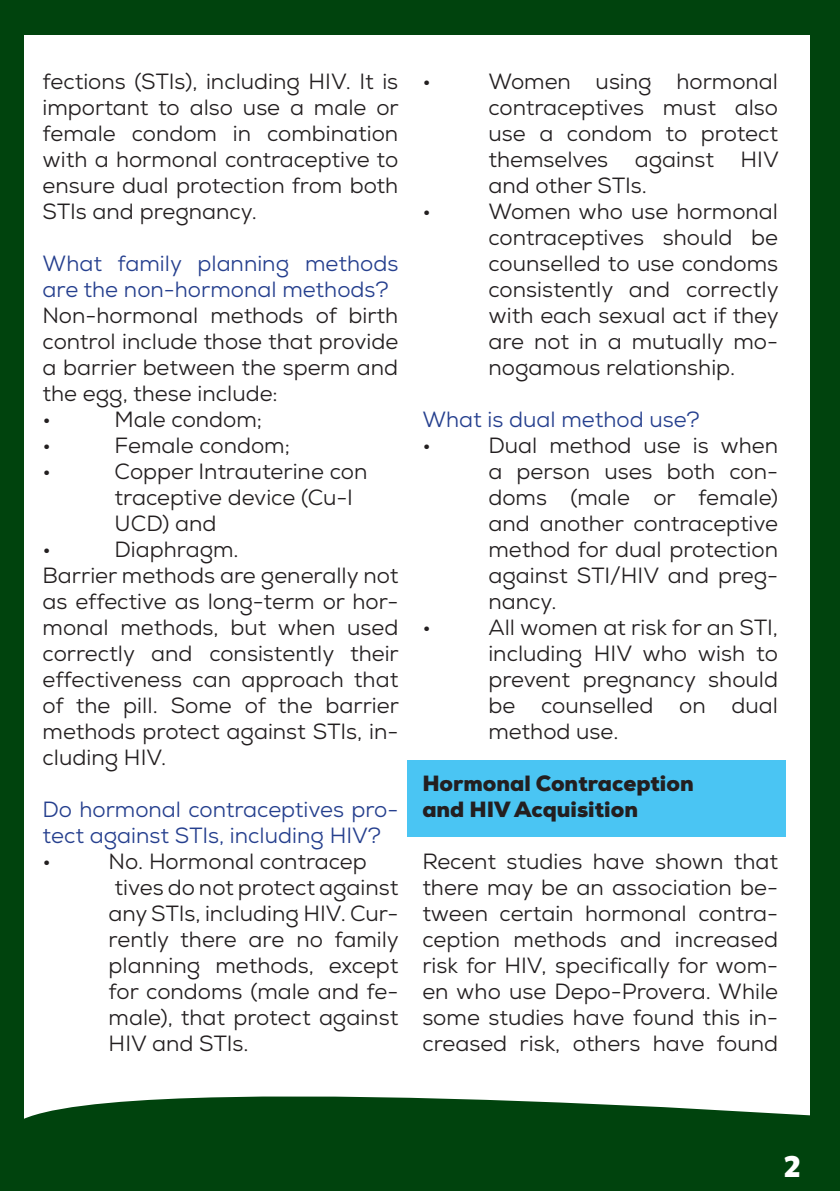
<style>
.page{position:relative;width:840px;height:1191px;background:#fff}
.page>*{position:absolute;margin:0;border:0;box-sizing:border-box;transform-origin:0 0}
.t1{font:900 28px "Clan";color:#fff}
.t2{font:22px/26px "Nexa";color:#231f20;text-align:justify}
.t3{font:22px/26px "Nexa";color:#253f8e}
.t4{font:900 22px/26px "Nexa";color:#231f20}
</style>
<div class="page">
<div style="left:0;top:0;width:839px;height:1191px;background:#00430d"></div>
<div style="left:25px;top:36px;width:784px;height:1083px;background:#fff"></div>
<svg style="left:24px;top:1064px;width:786px;height:55px"></svg>
<div style="left:407px;top:760px;width:378px;height:76px;background:#4ac5f3"></div>
<p class="t2" style="left:43px;top:68px;width:357px">fections (STIs), including HIV. It is important to also use a male or female condom in combination with a hormonal contraceptive to ensure dual protection from both STIs and pregnancy.</p>
<p class="t3" style="left:43px;top:250px;width:357px">What family planning methods are the non-hormonal methods?</p>
<p class="t2" style="left:43px;top:302px;width:357px;text-align:left">Non-hormonal methods of birth control include those that provide a barrier between the sperm and the egg, these include:<br>•</p>
<p class="t2" style="left:115px;top:406px;width:149px">Male condom;</p>
<p class="t2" style="left:43px;top:432px;width:10px">•</p>
<p class="t2" style="left:115px;top:432px;width:177px">Female condom;</p>
<p class="t2" style="left:43px;top:458px;width:10px">•</p>
<p class="t2" style="left:115px;top:458px;width:254px;text-align:left">Copper Intrauterine con traceptive device (Cu-I<br>UCD) and</p>
<p class="t2" style="left:43px;top:536px;width:10px">•</p>
<p class="t2" style="left:43px;top:536px;width:357px;text-align:left;text-indent:72px">Diaphragm.<br>Barrier methods are generally not as effective as long-term or hor&shy;monal methods, but when used correctly and consistently their effectiveness can approach that of the pill. Some of the barrier methods protect against STIs, in&shy;cluding HIV.</p>
<p class="t3" style="left:43px;top:796px;width:357px">Do hormonal contraceptives pro&shy;tect against STIs, including HIV?</p>
<p class="t2" style="left:43px;top:848px;width:10px">•</p>
<p class="t2" style="left:109px;top:848px;width:291px;text-align:left">No. Hormonal contracep tives do not protect against any STIs, including HIV. Cur&shy;rently there are no family planning methods, except for condoms (male and fe&shy;male), that protect against<br>HIV and STIs.</p>
<p class="t2" style="left:422px;top:68px;width:10px">•</p>
<p class="t2" style="left:488px;top:68px;width:292px">Women using hormonal contraceptives must also use a condom to protect themselves against HIV and other STIs.</p>
<p class="t2" style="left:422px;top:198px;width:10px">•</p>
<p class="t2" style="left:488px;top:198px;width:291px">Women who use hormonal contraceptives should be counselled to use condoms consistently and correctly with each sexual act if they are not in a mutually mo&shy;nogamous relationship.</p>
<p class="t3" style="left:422px;top:406px;width:279px">What is dual method use?</p>
<p class="t2" style="left:422px;top:432px;width:10px">•</p>
<p class="t2" style="left:488px;top:432px;width:291px">Dual method use is when a person uses both con&shy;doms (male or female) and another contraceptive method for dual protection against STI/HIV and preg&shy;nancy.</p>
<p class="t2" style="left:422px;top:614px;width:10px">•</p>
<p class="t2" style="left:488px;top:614px;width:291px">All women at risk for an STI, including HIV who wish to prevent pregnancy should be counselled on dual method use.</p>
<p class="t4" style="left:422px;top:770px;width:273px">Hormonal Contraception and HIV Acquisition</p>
<p class="t2" style="left:422px;top:848px;width:357px">Recent studies have shown that there may be an association be&shy;tween certain hormonal contra&shy;ception methods and increased risk for HIV, specifically for wom&shy;en who use Depo-Provera. While some studies have found this in&shy;creased risk, others have found</p>
<p class="t1" style="left:782px;top:1150px;width:19px">2</p>
</div>
